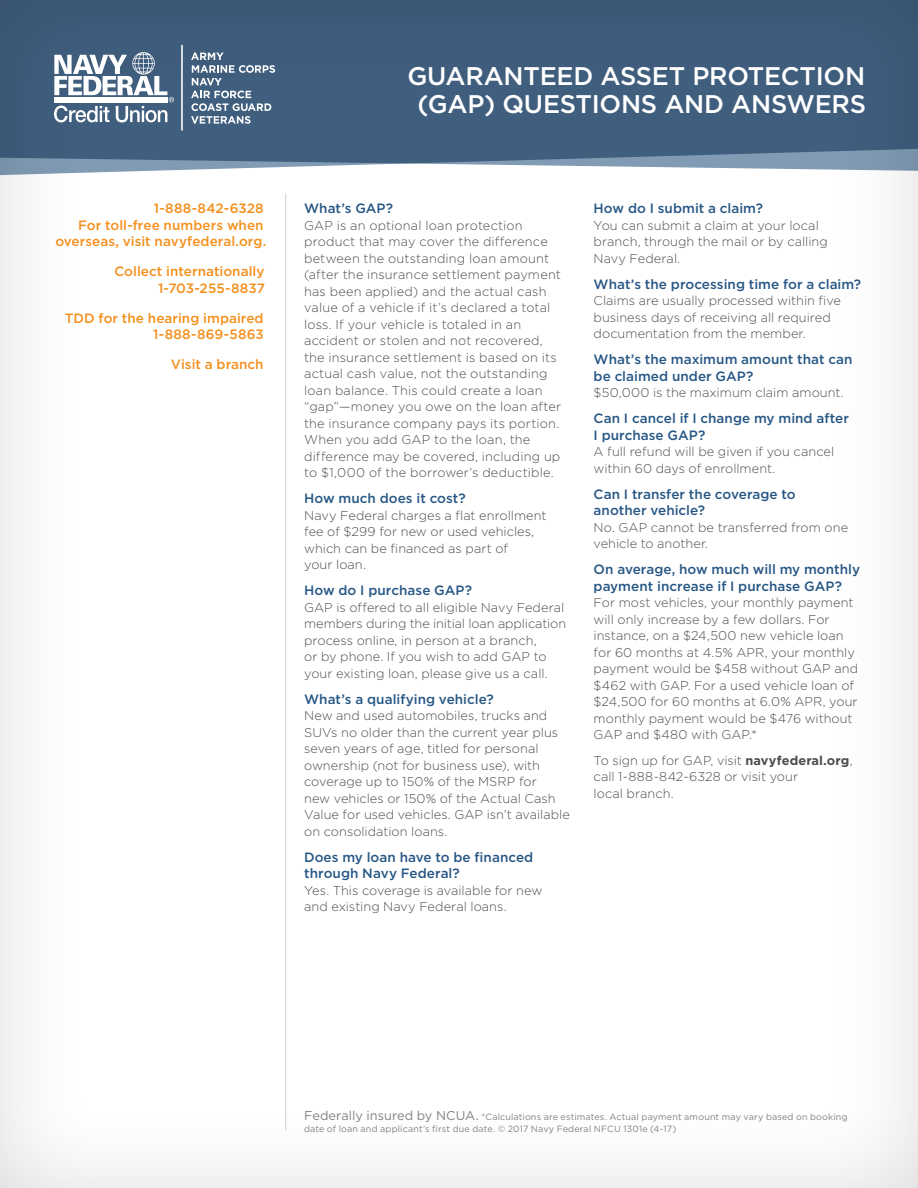
<style>
.page{position:relative;width:918px;height:1188px;background:#fff}
.page>*{position:absolute;margin:0;border:0;box-sizing:border-box;transform-origin:0 0}
.t1{font:500 25.5px/28.5px "Gotham";letter-spacing:-.01em;color:#fff;text-align:center}
.t2{font:500 13.5px/16.5px "Gotham";letter-spacing:.005em;color:#275785}
.t3{font:500 13.5px/16.5px "Gotham";letter-spacing:.005em;color:#f4901d;text-align:right}
.t4{font:300 12.75px/16.5px "Gotham";letter-spacing:.005em;color:#4d4d4f}
.t5{font:9px/12px "Gotham";letter-spacing:.015em;color:#808285}
.s1{font-weight:700}
.s2{font-size:12.75px}
</style>
<div class="page">
<svg style="left:0;top:0;width:918px;height:171px;background:#466280"></svg>
<svg style="left:54px;top:52px;width:120px;height:70px"></svg>
<svg style="left:191px;top:53px;width:84px;height:32px;background:#637b94"></svg>
<svg style="left:191px;top:91px;width:80px;height:33px;background:#71879e"></svg>
<hr style="left:181px;top:45px;width:2px;height:85px;background:#fff">
<p class="t3" style="left:55px;top:200px;width:213px">1-888-842-6328<br>For toll-free numbers when overseas, visit navyfederal.org.</p>
<p class="t3" style="left:114px;top:263px;width:152px">Collect internationally<br>1-703-255-8837</p>
<p class="t3" style="left:65px;top:310px;width:201px">TDD for the hearing impaired<br>1-888-869-5863</p>
<p class="t3" style="left:171px;top:356px;width:94px">Visit a branch</p>
<h1 class="t1" style="left:407px;top:61px;width:460px">GUARANTEED ASSET PROTECTION (GAP) QUESTIONS AND ANSWERS</h1>
<p class="t2" style="left:304px;top:200px;width:91px">What’s GAP?</p>
<p class="t4" style="left:304px;top:217px;width:259px">GAP is an optional loan protection product that may cover the difference between the outstanding loan amount (after the insurance settlement payment has been applied) and the actual cash value of a vehicle if it’s declared a total loss. If your vehicle is totaled in an accident or stolen and not recovered, the insurance settlement is based on its actual cash value, not the outstanding loan balance. This could create a loan “gap”—money you owe on the loan after the insurance company pays its portion.<br>When you add GAP to the loan, the difference may be covered, including up to $1,000 of the borrower’s deductible.</p>
<p class="t2" style="left:304px;top:490px;width:163px">How much does it cost?</p>
<p class="t4" style="left:304px;top:507px;width:244px">Navy Federal charges a flat enrollment fee of $299 for new or used vehicles, which can be financed as part of<br>your loan.</p>
<p class="t2" style="left:304px;top:582px;width:169px">How do I purchase GAP?</p>
<p class="t4" style="left:304px;top:599px;width:264px">GAP is offered to all eligible Navy Federal members during the initial loan application process online, in person at a branch,<br>or by phone. If you wish to add GAP to your existing loan, please give us a call.</p>
<p class="t2" style="left:304px;top:690px;width:191px">What’s a qualifying vehicle?</p>
<p class="t4" style="left:304px;top:707px;width:267px">New and used automobiles, trucks and SUVs no older than the current year plus seven years of age, titled for personal ownership (not for business use), with coverage up to 150% of the MSRP for<br>new vehicles or 150% of the Actual Cash Value for used vehicles. GAP isn’t available on consolidation loans.</p>
<p class="t2" style="left:304px;top:848px;width:231px">Does my loan have to be financed through Navy Federal?</p>
<p class="t4" style="left:304px;top:882px;width:240px">Yes. This coverage is available for new and existing Navy Federal loans.</p>
<p class="t2" style="left:594px;top:200px;width:171px">How do I submit a claim?</p>
<p class="t4" style="left:594px;top:217px;width:236px">You can submit a claim at your local branch, through the mail or by calling<br>Navy Federal.</p>
<p class="t2" style="left:594px;top:276px;width:269px">What’s the processing time for a claim?</p>
<p class="t4" style="left:594px;top:292px;width:249px">Claims are usually processed within five business days of receiving all required documentation from the member.</p>
<p class="t2" style="left:594px;top:351px;width:261px">What’s the maximum amount that can be claimed under GAP?</p>
<p class="t4" style="left:594px;top:384px;width:252px">$50,000 is the maximum claim amount.</p>
<p class="t2" style="left:594px;top:410px;width:257px">Can I cancel if I change my mind after<br>I purchase GAP?</p>
<p class="t4" style="left:594px;top:443px;width:242px">A full refund will be given if you cancel within 60 days of enrollment.</p>
<p class="t2" style="left:594px;top:485px;width:204px">Can I transfer the coverage to another vehicle?</p>
<p class="t4" style="left:594px;top:519px;width:256px">No. GAP cannot be transferred from one vehicle to another.</p>
<p class="t2" style="left:594px;top:561px;width:268px">On average, how much will my monthly payment increase if I purchase GAP?</p>
<p class="t4" style="left:594px;top:594px;width:266px">For most vehicles, your monthly payment will only increase by a few dollars. For instance, on a $24,500 new vehicle loan for 60 months at 4.5% APR, your monthly payment would be $458 without GAP and $462 with GAP. For a used vehicle loan of $24,500 for 60 months at 6.0% APR, your monthly payment would be $476 without GAP and $480 with GAP.*</p>
<p class="t4" style="left:594px;top:752px;width:261px">To sign up for GAP, visit <span class="s1">navyfederal.org</span>, call 1-888-842-6328 or visit your<br>local branch.</p>
<p class="t5" style="left:304px;top:1110px;width:545px"><span class="s2">Federally insured by NCUA.</span> *Calculations are estimates. Actual payment amount may vary based on booking date of loan and applicant’s first due date. © 2017 Navy Federal NFCU 1301e (4-17)</p>
</div>
